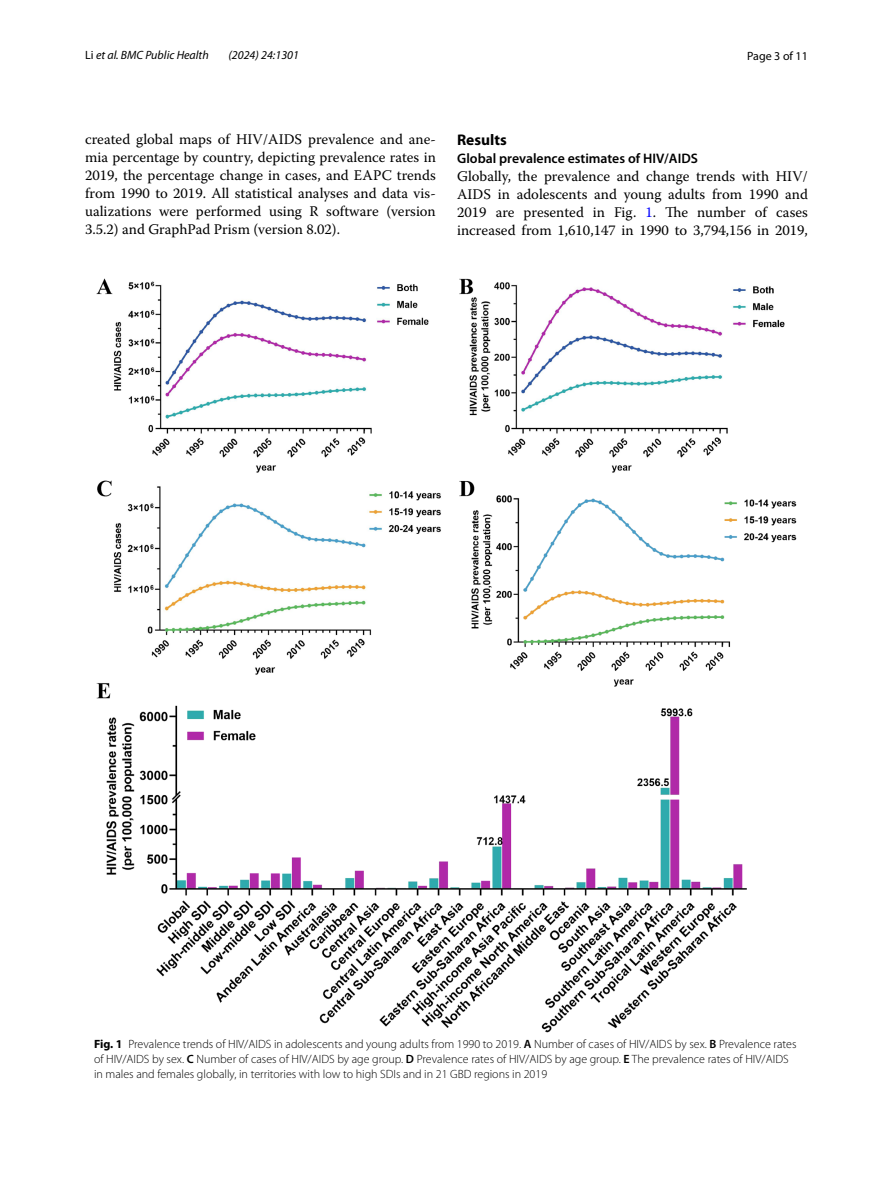
<style>
.page{position:relative;width:893px;height:1187px;background:#fff}
.page>*{position:absolute;margin:0;border:0;box-sizing:border-box;transform-origin:0 0}
.t1{font:700 15.45px "Myriad Pro";color:#000}
.t2{font:14.7px/18px "Warnock Pro";color:#000;text-align:justify}
.t3{font:600 13.8px "Myriad Pro";color:#000}
.t4{font:300 12px/15px "Myriad Pro";color:#000}
.t5{font:italic 12px "Myriad Pro";color:#000}
.t6{font:12px "Myriad Pro";color:#000}
.s1{font-style:normal}
.s2{color:#00f}
.s3{font-weight:700}
.s4{font-weight:600}
</style>
<div class="page">
<img style="left:96px;top:278px;width:701px;height:754px">
<p class="t5" style="left:85px;top:48px;width:125px"><span class="s1">Li</span> et al. BMC Public Health</p>
<p class="t5" style="left:228px;top:48px;width:72px">(2024) 24:1301</p>
<p class="t6" style="left:747px;top:48px;width:62px">Page 3 of 11</p>
<p class="t2" style="left:85px;top:130px;width:352px">created global maps of HIV/AIDS prevalence and ane&shy;mia percentage by country, depicting prevalence rates in 2019, the percentage change in cases, and EAPC trends from 1990 to 2019. All statistical analyses and data vis&shy;ualizations were performed using R software (version 3.5.2) and GraphPad Prism (version 8.02).</p>
<p class="t1" style="left:457px;top:129px;width:51px">Results</p>
<p class="t3" style="left:457px;top:149px;width:242px">Global prevalence estimates of HIV/AIDS</p>
<p class="t2" style="left:457px;top:166px;width:352px">Globally, the prevalence and change trends with HIV/ AIDS in adolescents and young adults from 1990 and 2019 are presented in Fig. <span class="s2">1</span>. The number of cases increased from 1,610,147 in 1990 to 3,794,156 in 2019,</p>
<p class="t4" style="left:94px;top:1036px;width:704px"><span class="s3">Fig. 1</span> Prevalence trends of HIV/AIDS in adolescents and young adults from 1990 to 2019. <span class="s4">A</span> Number of cases of HIV/AIDS by sex. <span class="s4">B</span> Prevalence rates of HIV/AIDS by sex. <span class="s4">C</span> Number of cases of HIV/AIDS by age group. <span class="s4">D</span> Prevalence rates of HIV/AIDS by age group. <span class="s4">E</span> The prevalence rates of HIV/AIDS in males and females globally, in territories with low to high SDIs and in 21 GBD regions in 2019</p>
</div>
